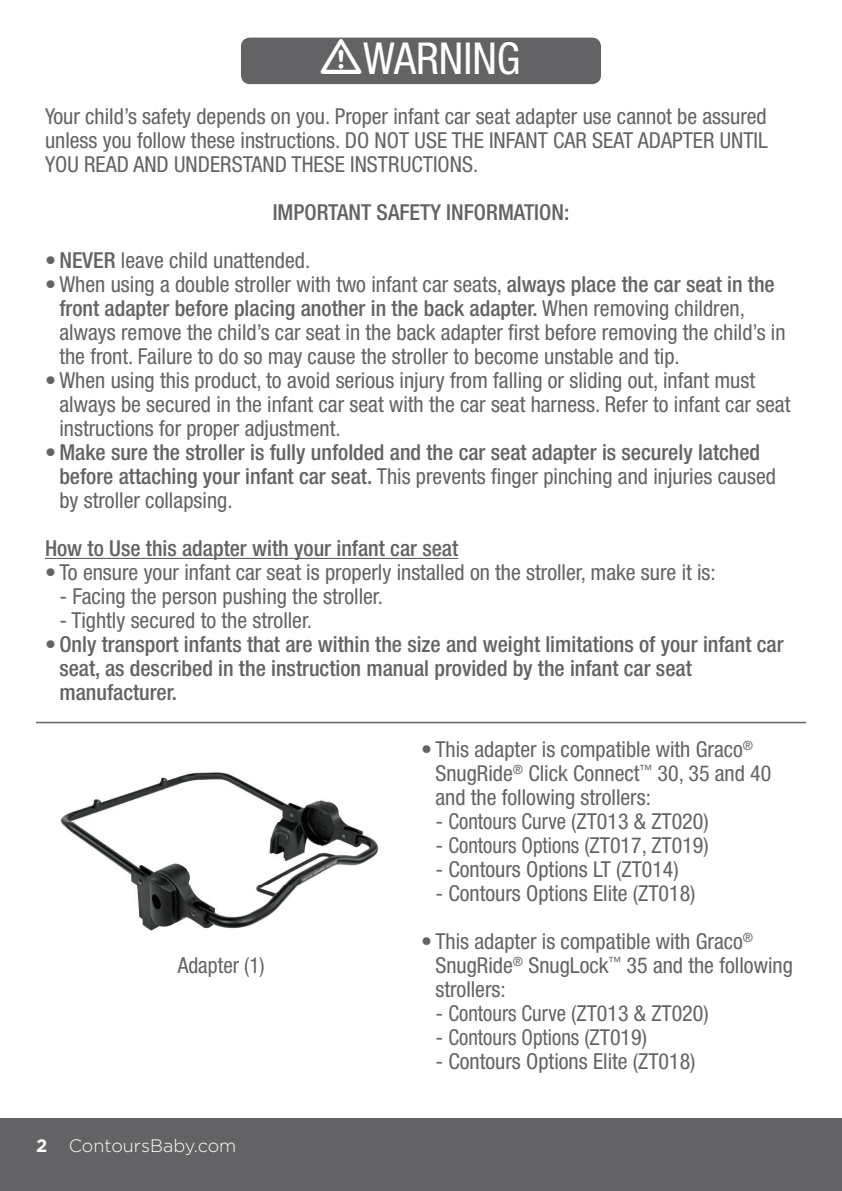
<style>
.page{position:relative;width:842px;height:1191px;background:#fff}
.page>*{position:absolute;margin:0;border:0;box-sizing:border-box;transform-origin:0 0}
.t1{font:condensed 44px "Helvetica Neue";color:#fff}
.t2{font:condensed 22px/24px "Helvetica Neue";color:#636366}
.t3{font:500 condensed 22px/24px "Helvetica Neue";color:#636366}
.t4{font:300 18px "Gotham";color:#fff}
.s1{font-weight:500}
.s2{font-weight:400}
.s3{font-weight:700}
</style>
<div class="page">
<div style="left:0;top:1119px;width:842px;height:72px;background:#636366"></div>
<hr style="left:45px;top:558px;width:413px;height:1px;background:#636366">
<img style="left:60px;top:772px;width:319px;height:159px">
<hr style="left:36px;top:722px;width:770px;height:1px;background:#636366">
<div style="left:241px;top:38px;width:360px;height:46px;background:#636366;border-radius:9px"></div>
<h1 class="t1" style="left:363px;top:33px;width:159px">WARNING</h1>
<p class="t2" style="left:45px;top:104px;width:724px;text-align:justify">Your child’s safety depends on you. Proper infant car seat adapter use cannot be assured unless you follow these instructions. DO NOT USE THE INFANT CAR SEAT ADAPTER UNTIL YOU READ AND UNDERSTAND THESE INSTRUCTIONS.</p>
<p class="t3" style="left:273px;top:200px;width:298px">IMPORTANT SAFETY INFORMATION:</p>
<p class="t2" style="left:45px;top:248px;width:267px">• <span class="s1">NEVER</span> leave child unattended.</p>
<p class="t2" style="left:59px;top:272px;width:728px;text-indent:-14px">• When using a double stroller with two infant car seats, <span class="s1">always place the car seat in the front adapter before placing another in the back adapter.</span> When removing children, always remove the child’s car seat in the back adapter first before removing the child’s in the front. Failure to do so may cause the stroller to become unstable and tip.</p>
<p class="t2" style="left:59px;top:368px;width:733px;text-indent:-14px">• When using this product, to avoid serious injury from falling or sliding out, infant must always be secured in the infant car seat with the car seat harness. Refer to infant car seat instructions for proper adjustment.</p>
<p class="t3" style="left:59px;top:440px;width:718px;text-indent:-14px"><span class="s2">•</span> Make sure the stroller is fully unfolded and the car seat adapter is securely latched before attaching your infant car seat. <span class="s2">This prevents finger pinching and injuries caused by stroller collapsing.</span></p>
<p class="t3" style="left:45px;top:536px;width:415px">How to Use this adapter with your infant car seat</p>
<p class="t2" style="left:45px;top:560px;width:672px">• To ensure your infant car seat is properly installed on the stroller, make sure it is:</p>
<p class="t2" style="left:59px;top:584px;width:325px">- Facing the person pushing the stroller.</p>
<p class="t2" style="left:59px;top:608px;width:254px">- Tightly secured to the stroller.</p>
<p class="t3" style="left:59px;top:632px;width:726px;text-indent:-14px"><span class="s2">•</span> Only transport infants that are within the size and weight limitations of your infant car seat, as described in the instruction manual provided by the infant car seat manufacturer.</p>
<p class="t2" style="left:178px;top:952px;width:89px">Adapter (1)</p>
<p class="t4" style="left:36px;top:1134px;width:202px"><span class="s3">2</span> ContoursBaby.com</p>
<p class="t2" style="left:435px;top:737px;width:337px;text-indent:-14px">• This adapter is compatible with Graco<sup>®<br></sup>SnugRide<sup>®</sup> Click Connect<sup>™</sup> 30, 35 and 40 and the following strollers:</p>
<p class="t2" style="left:435px;top:809px;width:275px">- Contours Curve (ZT013 &amp; ZT020)</p>
<p class="t2" style="left:435px;top:833px;width:275px">- Contours Options (ZT017, ZT019)</p>
<p class="t2" style="left:435px;top:857px;width:245px">- Contours Options LT (ZT014)</p>
<p class="t2" style="left:435px;top:881px;width:262px">- Contours Options Elite (ZT018)</p>
<p class="t2" style="left:435px;top:929px;width:359px;text-indent:-14px">• This adapter is compatible with Graco<sup>®<br></sup>SnugRide<sup>®</sup> SnugLock<sup>™</sup> 35 and the following strollers:</p>
<p class="t2" style="left:435px;top:1001px;width:275px">- Contours Curve (ZT013 &amp; ZT020)</p>
<p class="t2" style="left:435px;top:1025px;width:213px">- Contours Options (ZT019)</p>
<p class="t2" style="left:435px;top:1049px;width:262px">- Contours Options Elite (ZT018)</p>
</div>
